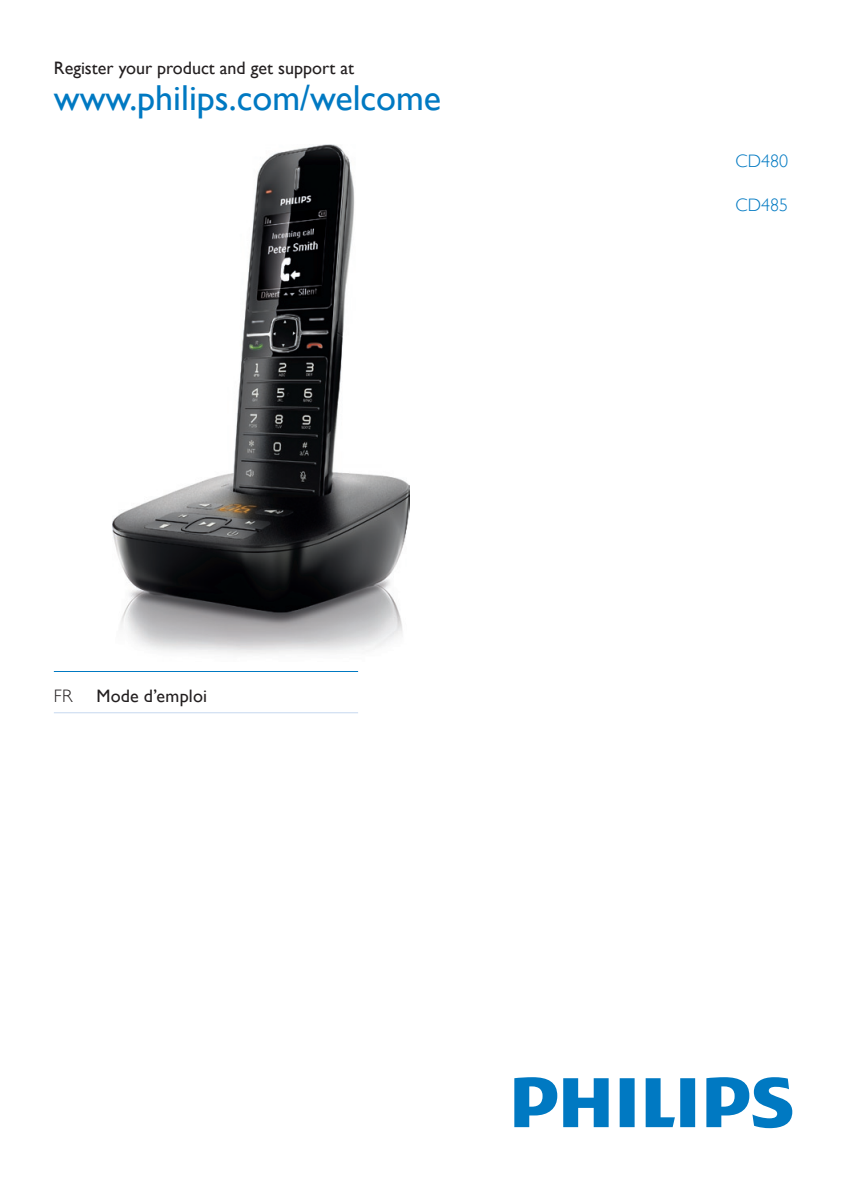
<style>
.page{position:relative;width:842px;height:1191px;background:#fff}
.page>*{position:absolute;margin:0;border:0;box-sizing:border-box;transform-origin:0 0}
.t1{font:36px "Gill Sans Alt One WGL";color:#0079c2}
.t2{font:18px "Gill Sans Alt One WGL";color:#231f20}
.t3{font:18px "Gill Sans Alt One WGL Light";color:#0079c2}
.t4{font:18px "Gill Sans Alt One WGL Light";color:#231f20}
</style>
<div class="page">
<hr style="left:54px;top:712px;width:304px;height:1px;background:#c6d8ef">
<img style="left:112px;top:144px;width:297px;height:510px">
<hr style="left:54px;top:671px;width:304px;height:1px;background:#0079c2">
<svg style="left:514px;top:1077px;width:278px;height:51px"></svg>
<p class="t2" style="left:54px;top:56px;width:302px">Register your product and get support at</p>
<h1 class="t1" style="left:54px;top:73px;width:389px">www.philips.com/welcome</h1>
<p class="t4" style="left:54px;top:683px;width:20px">FR</p>
<p class="t2" style="left:96px;top:683px;width:112px">Mode d’emploi</p>
<p class="t3" style="left:736px;top:149px;width:54px">CD480</p>
<p class="t3" style="left:736px;top:193px;width:54px">CD485</p>
</div>
